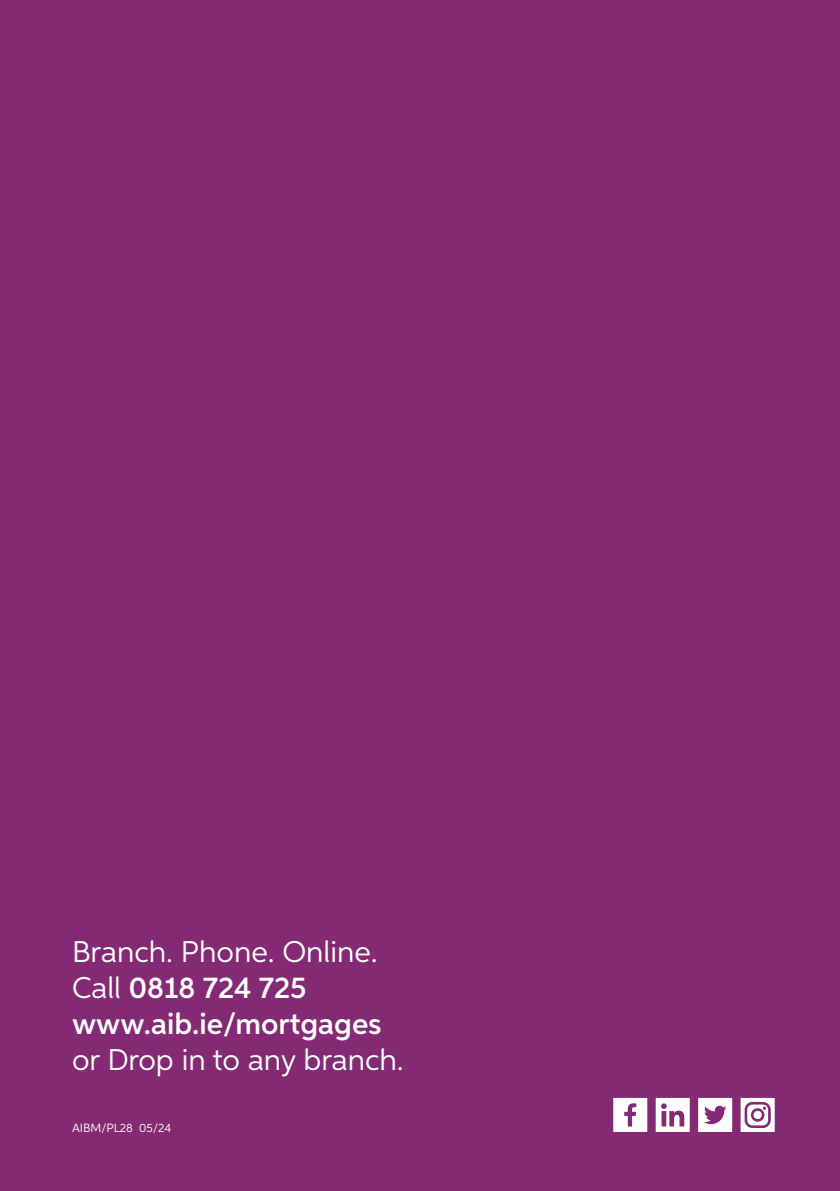
<style>
.page{position:relative;width:840px;height:1191px;background:#fff}
.page>*{position:absolute;margin:0;border:0;box-sizing:border-box;transform-origin:0 0}
.CTA__White{font:30px "Aspira";color:#fff}
.CTA__White-2{font:600 30px "Aspira";color:#fff}
.T_Cs__White{font:12px "Aspira";color:#fff}
.s1{font-weight:400}
</style>
<div class="page">
<div style="left:0;top:0;width:839px;height:1191px;background:#842973"></div>
<svg style="left:613px;top:1098px;width:34px;height:34px"></svg>
<svg style="left:655px;top:1098px;width:34px;height:34px"></svg>
<svg style="left:698px;top:1098px;width:33px;height:34px"></svg>
<svg style="left:740px;top:1098px;width:34px;height:34px"></svg>
<p class="CTA__White" style="left:72px;top:933px;width:307px">Branch. Phone. Online.</p>
<p class="CTA__White-2" style="left:72px;top:969px;width:236px"><span class="s1">Call</span> 0818 724 725</p>
<p class="CTA__White-2" style="left:72px;top:1005px;width:311px">www.aib.ie/mortgages</p>
<p class="CTA__White" style="left:72px;top:1041px;width:333px">or Drop in to any branch.</p>
<p class="T_Cs__White" style="left:72px;top:1120px;width:100px">AIBM/PL28 05/24</p>
</div>
